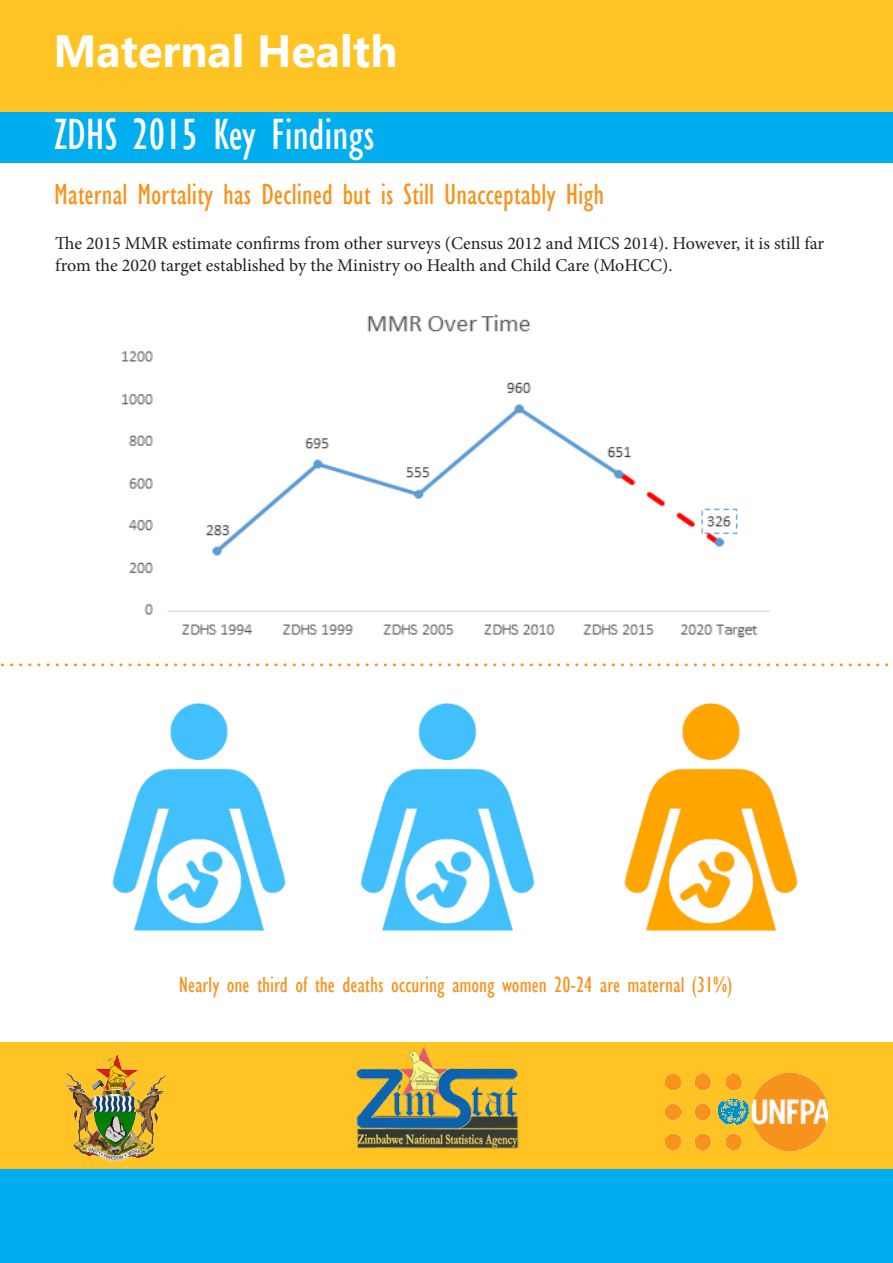
<style>
.page{position:relative;width:893px;height:1263px;background:#fff}
.page>*{position:absolute;margin:0;border:0;box-sizing:border-box;transform-origin:0 0}
.t1{font:condensed 45px "Gill Sans";color:#fff}
.t2{font:700 45px "Microsoft Tai Le";color:#fff}
.t3{font:condensed 30px "Gill Sans";color:#f7941e}
.t4{font:condensed 22.5px "Gill Sans";color:#f7941e}
.t5{font:18px/21.6px "Minion Pro";color:#231f20}
</style>
<div class="page">
<div style="left:0;top:112px;width:893px;height:51px;background:#00aeef"></div>
<div style="left:0;top:0;width:893px;height:112px;background:#ffc423"></div>
<img style="left:122px;top:314px;width:649px;height:324px">
<div style="left:0;top:1042px;width:893px;height:129px;background:#ffc423"></div>
<img style="left:665px;top:1074px;width:162px;height:76px">
<div style="left:0;top:1169px;width:893px;height:94px;background:#00aeef"></div>
<img style="left:357px;top:1046px;width:161px;height:102px">
<img style="left:63px;top:1053px;width:103px;height:108px">
<svg style="left:1px;top:663px;width:888px;height:3px"></svg>
<img style="left:112px;top:703px;width:174px;height:228px">
<img style="left:360px;top:703px;width:175px;height:228px">
<img style="left:624px;top:703px;width:174px;height:228px">
<p class="t2" style="left:53px;top:26px;width:346px">Maternal Health</p>
<p class="t1" style="left:54px;top:108px;width:322px">ZDHS 2015 Key Findings</p>
<p class="t3" style="left:54px;top:176px;width:552px">Maternal Mortality has Declined but is Still Unacceptably High</p>
<p class="t5" style="left:55px;top:233px;width:770px">The 2015 MMR estimate confirms from other surveys (Census 2012 and MICS 2014). However, it is still far from the 2020 target established by the Ministry oo Health and Child Care (MoHCC).</p>
<p class="t4" style="left:179px;top:971px;width:555px">Nearly one third of the deaths occuring among women 20-24 are maternal (31%)</p>
</div>
